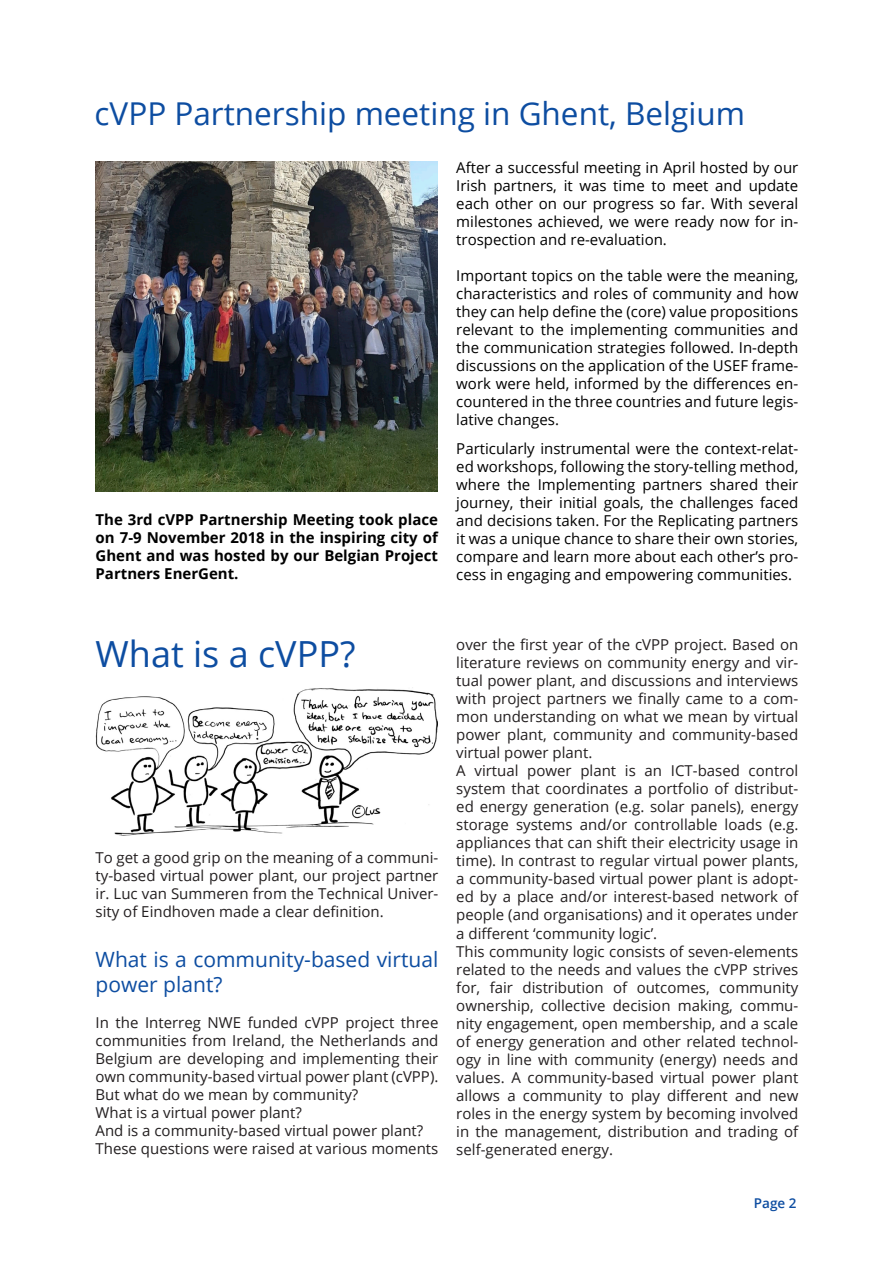
<style>
.page{position:relative;width:893px;height:1263px;background:#fff}
.page>*{position:absolute;margin:0;border:0;box-sizing:border-box;transform-origin:0 0}
.t1{font:36px "Open Sans";color:#0d4da1}
.t2{font:31.5px "Open Sans";color:#0d4da1}
.t3{font:21px/25.2px "Open Sans";color:#0d4da1}
.t4{font:15px/18px "Open Sans";color:#231f20;text-align:justify}
.t5{font:15px/18px "Open Sans";color:#000;text-align:justify}
.t6{font:700 15px/18px "Open Sans";color:#000;text-align:justify}
.t7{font:600 13.5px "Open Sans";color:#0d4da1}
</style>
<div class="page">
<img style="left:96px;top:162px;width:341px;height:329px">
<img style="left:95px;top:688px;width:342px;height:148px">
<p class="t2" style="left:95px;top:92px;width:652px">cVPP Partnership meeting in Ghent, Belgium</p>
<p class="t6" style="left:96px;top:510px;width:344px">The 3rd cVPP Partnership Meeting took place on 7-9 November 2018 in the inspiring city of Ghent and was hosted by our Belgian Project Partners EnerGent.</p>
<p class="t5" style="left:456px;top:158px;width:344px">After a successful meeting in April hosted by our Irish partners, it was time to meet and update each other on our progress so far. With several milestones achieved, we were ready now for in&shy;trospection and re-evaluation.</p>
<p class="t5" style="left:456px;top:266px;width:344px">Important topics on the table were the meaning, characteristics and roles of community and how they can help define the (core) value propositions relevant to the implementing communities and the communication strategies followed. In-depth discussions on the application of the USEF frame&shy;work were held, informed by the differences en&shy;countered in the three countries and future legis&shy;lative changes.</p>
<p class="t5" style="left:456px;top:439px;width:344px">Particularly instrumental were the context-relat&shy;ed workshops, following the story-telling method, where the Implementing partners shared their journey, their initial goals, the challenges faced and decisions taken. For the Replicating partners it was a unique chance to share their own stories, compare and learn more about each other’s pro&shy;cess in engaging and empowering communities.</p>
<p class="t1" style="left:96px;top:629px;width:261px">What is a cVPP?</p>
<p class="t4" style="left:96px;top:848px;width:344px">To get a good grip on the meaning of a communi&shy;ty-based virtual power plant, our project partner ir. Luc van Summeren from the Technical Univer&shy;sity of Eindhoven made a clear definition.</p>
<p class="t3" style="left:96px;top:946px;width:344px">What is a community-based virtual power plant?</p>
<p class="t4" style="left:96px;top:1013px;width:344px">In the Interreg NWE funded cVPP project three communities from Ireland, the Netherlands and Belgium are developing and implementing their own community-based virtual power plant (cVPP).<br>But what do we mean by community?</p>
<p class="t4" style="left:96px;top:1103px;width:208px">What is a virtual power plant?</p>
<p class="t4" style="left:96px;top:1121px;width:329px">And is a community-based virtual power plant?</p>
<p class="t4" style="left:96px;top:1139px;width:344px">These questions were raised at various moments</p>
<p class="t4" style="left:456px;top:636px;width:344px">over the first year of the cVPP project. Based on literature reviews on community energy and vir&shy;tual power plant, and discussions and interviews with project partners we finally came to a com&shy;mon understanding on what we mean by virtual power plant, community and community-based virtual power plant.</p>
<p class="t4" style="left:456px;top:762px;width:344px">A virtual power plant is an ICT-based control system that coordinates a portfolio of distribut&shy;ed energy generation (e.g. solar panels), energy storage systems and/or controllable loads (e.g. appliances that can shift their electricity usage in time). In contrast to regular virtual power plants, a community-based virtual power plant is adopt&shy;ed by a place and/or interest-based network of people (and organisations) and it operates under a different ‘community logic’.</p>
<p class="t4" style="left:456px;top:942px;width:344px">This community logic consists of seven-elements related to the needs and values the cVPP strives for, fair distribution of outcomes, community ownership, collective decision making, commu&shy;nity engagement, open membership, and a scale of energy generation and other related technol&shy;ogy in line with community (energy) needs and values. A community-based virtual power plant allows a community to play different and new roles in the energy system by becoming involved in the management, distribution and trading of self-generated energy.</p>
<p class="t7" style="left:754px;top:1194px;width:44px">Page 2</p>
</div>
